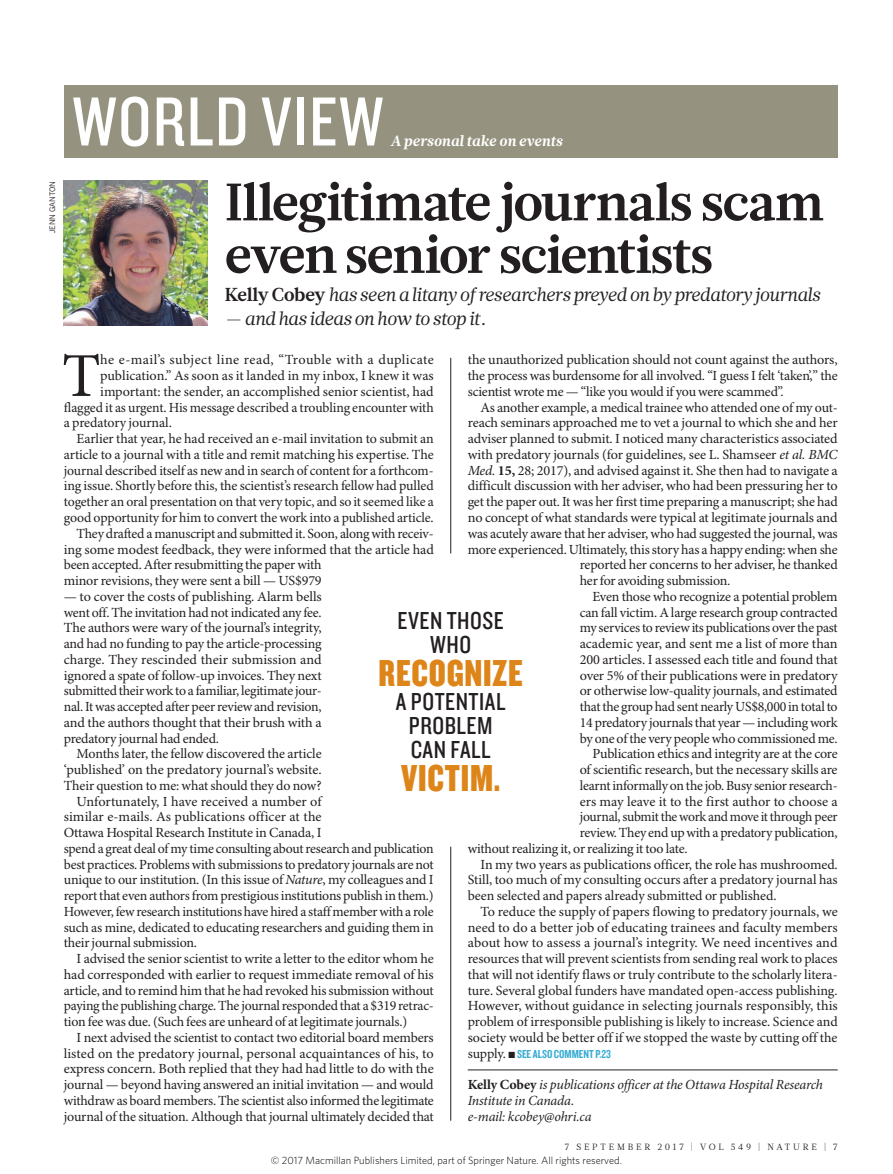
<style>
.page{position:relative;width:893px;height:1174px;background:#fff}
.page>*{position:absolute;margin:0;border:0;box-sizing:border-box;transform-origin:0 0}
.t1{font:72px "Knockout 29 Junior Ltweight";letter-spacing:.02em;color:#fff}
.BODY_DROP_CAP{font:62.4px "Minion Pro";color:#231f20}
.WORLD_VIEW_HEAD_35{font:700 52.5px/52.5px "Glosa Math";letter-spacing:-.02em;color:#231f20}
.PULL_QUOTE_ALT{font:39px "Knockout 69 Full Liteweight";letter-spacing:.02em;color:#dd8519}
.PULL_QUOTE_ALT-2{font:25.5px/24px "Knockout 29 Junior Ltweight";letter-spacing:.02em;color:#231f20;text-align:center}
.EDITORIAL_INTRO{font:italic 18.75px "Glosa Math";letter-spacing:-.01em;color:#231f20}
.t2{font:italic 700 15px "Glosa Math";letter-spacing:.005em;color:#fff}
.BODY_INDENT{font:13.95px/15.8px "Minion Pro";letter-spacing:-.015em;color:#231f20;text-align:justify}
.BODY_DROP_CAP-2{font:13.95px "Minion Pro";letter-spacing:-.005em;color:#231f20}
.AUTHOR_DETAILS{font:italic 13.95px/15.8px "Minion Pro";letter-spacing:-.015em;color:#231f20}
.BODY_DROP_CAP-3{font:13.95px "Minion Pro";letter-spacing:.025em;color:#231f20}
.BODY_INDENT-2{font:12px "Knockout 49 Liteweight";color:#38acd2}
.t3{font:300 10.5px "Whitney";color:#000}
.t4{font:9px "Glosa Math";letter-spacing:.315em;color:#231f20}
.PIC_CREDIT{font:7.5px "News Gothic MTOT";color:#231f20}
.s1{font-weight:700;font-style:normal}
.s2{font-style:italic}
.s3{font-weight:700}
.s4{font-family:"Minion Pro";font-size:13.95px;color:#231f20}
.s5{color:#231f20}
</style>
<div class="page">
<img style="left:64px;top:181px;width:144px;height:144px">
<hr style="left:468px;top:1069px;width:370px;height:1px;background:#231f20">
<hr style="left:450px;top:358px;width:1px;height:195px;background:#231f20">
<div style="left:64px;top:85px;width:774px;height:72px;background:#95937f"></div>
<hr style="left:450px;top:846px;width:1px;height:274px;background:#231f20">
<h1 class="t1" style="left:72px;top:75px;width:313px">WORLD VIEW</h1>
<p class="t2" style="left:390px;top:130px;width:174px">A personal take on events</p>
<p class="PIC_CREDIT" style="left:48px;top:233px;width:54px;rotate:-90deg">JENN GANTON</p>
<p class="WORLD_VIEW_HEAD_35" style="left:225px;top:177px;width:600px">Illegitimate journals scam even senior scientists</p>
<p class="EDITORIAL_INTRO" style="left:225px;top:282px;width:597px"><span class="s1">Kelly Cobey</span> has seen a litany of researchers preyed on by predatory journals</p>
<p class="EDITORIAL_INTRO" style="left:225px;top:306px;width:263px">— and has ideas on how to stop it.</p>
<p class="BODY_DROP_CAP" style="left:62px;top:339px;width:40px">T</p>
<p class="BODY_DROP_CAP-3" style="left:100px;top:351px;width:335px">he e-mail’s subject line read, “Trouble with a duplicate</p>
<p class="BODY_INDENT" style="left:468px;top:353px;width:371px">the unauthorized publication should not count against the authors, the process was burdensome for all involved. “I guess I felt ‘taken’,” the scientist wrote me — “like you would if you were scammed”.</p>
<p class="BODY_INDENT" style="left:480px;top:400px;width:359px">As another example, a medical trainee who attended one of my out-</p>
<p class="BODY_INDENT" style="left:468px;top:416px;width:371px">reach seminars approached me to vet a journal to which she and her</p>
<p class="BODY_INDENT" style="left:468px;top:431px;width:371px">adviser planned to submit. I noticed many characteristics associated</p>
<p class="BODY_INDENT" style="left:468px;top:447px;width:371px">with predatory journals (for guidelines, see L. Shamseer <span class="s2">et al. BMC</span></p>
<p class="BODY_INDENT" style="left:468px;top:463px;width:372px"><span class="s2">Med.</span> <span class="s3">15,</span> 28; 2017), and advised against it. She then had to navigate a</p>
<p class="BODY_INDENT" style="left:468px;top:479px;width:371px">difficult discussion with her adviser, who had been pressuring her to</p>
<p class="BODY_INDENT" style="left:468px;top:494px;width:371px">get the paper out. It was her first time preparing a manuscript; she had</p>
<p class="BODY_INDENT" style="left:468px;top:510px;width:371px">no concept of what standards were typical at legitimate journals and</p>
<p class="BODY_INDENT" style="left:468px;top:526px;width:371px">was acutely aware that her adviser, who had suggested the journal, was</p>
<p class="BODY_INDENT" style="left:468px;top:542px;width:371px">more experienced. Ultimately, this story has a happy ending: when she</p>
<p class="BODY_INDENT" style="left:580px;top:557px;width:259px">reported her concerns to her adviser, he thanked</p>
<p class="BODY_INDENT" style="left:580px;top:573px;width:152px">her for avoiding submission.</p>
<p class="BODY_INDENT" style="left:580px;top:589px;width:259px;text-indent:13px">Even those who recognize a potential problem can fall victim. A large research group contracted my services to review its publications over the past academic year, and sent me a list of more than 200 articles. I assessed each title and found that over 5% of their publications were in predatory or otherwise low-quality journals, and estimated that the group had sent nearly US$8,000 in total to 14 predatory journals that year — including work by one of the very people who commissioned me.</p>
<p class="BODY_INDENT" style="left:592px;top:746px;width:247px">Publication ethics and integrity are at the core</p>
<p class="BODY_INDENT" style="left:580px;top:762px;width:259px">of scientific research, but the necessary skills are</p>
<p class="BODY_INDENT" style="left:580px;top:778px;width:259px">learnt informally on the job. Busy senior research-</p>
<p class="BODY_INDENT" style="left:580px;top:794px;width:259px">ers may leave it to the first author to choose a</p>
<p class="BODY_INDENT" style="left:580px;top:809px;width:259px">journal, submit the work and move it through peer</p>
<p class="BODY_INDENT" style="left:580px;top:825px;width:259px">review. They end up with a predatory publication,</p>
<p class="BODY_INDENT" style="left:468px;top:841px;width:221px">without realizing it, or realizing it too late.</p>
<p class="BODY_INDENT" style="left:468px;top:857px;width:371px;text-indent:13px">In my two years as publications officer, the role has mushroomed.<br>Still, too much of my consulting occurs after a predatory journal has been selected and papers already submitted or published.</p>
<p class="BODY_INDENT" style="left:468px;top:904px;width:371px;text-indent:13px">To reduce the supply of papers flowing to predatory journals, we need to do a better job of educating trainees and faculty members about how to assess a journal’s integrity. We need incentives and resources that will prevent scientists from sending real work to places that will not identify flaws or truly contribute to the scholarly litera&shy;ture. Several global funders have mandated open-access publishing.<br>However, without guidance in selecting journals responsibly, this problem of irresponsible publishing is likely to increase. Science and society would be better off if we stopped the waste by cutting off the</p>
<p class="BODY_INDENT-2" style="left:468px;top:1046px;width:145px"><span class="s4">supply.</span> <span class="s5">■</span> SEE ALSO COMMENT P.23</p>
<p class="AUTHOR_DETAILS" style="left:468px;top:1077px;width:357px"><span class="s1">Kelly Cobey</span> is publications officer at the Ottawa Hospital Research<br>Institute in Canada.<br>e-mail: kcobey@ohri.ca</p>
<p class="BODY_DROP_CAP-2" style="left:100px;top:367px;width:335px">publication.” As soon as it landed in my inbox, I knew it was</p>
<p class="BODY_DROP_CAP-2" style="left:100px;top:383px;width:335px">important: the sender, an accomplished senior scientist, had</p>
<p class="BODY_DROP_CAP-2" style="left:64px;top:399px;width:371px">flagged it as urgent. His message described a troubling encounter with</p>
<p class="BODY_DROP_CAP-2" style="left:64px;top:414px;width:110px">a predatory journal.</p>
<p class="BODY_INDENT" style="left:64px;top:431px;width:372px;text-indent:13px">Earlier that year, he had received an e-mail invitation to submit an article to a journal with a title and remit matching his expertise. The journal described itself as new and in search of content for a forthcom&shy;ing issue. Shortly before this, the scientist’s research fellow had pulled together an oral presentation on that very topic, and so it seemed like a good opportunity for him to convert the work into a published article.</p>
<p class="BODY_INDENT" style="left:64px;top:526px;width:372px;text-align:left;text-indent:13px">They drafted a manuscript and submitted it. Soon, along with receiv&shy;ing some modest feedback, they were informed that the article had been accepted. After resubmitting the paper with<br>minor revisions, they were sent a bill — US$979</p>
<p class="BODY_INDENT" style="left:64px;top:589px;width:259px">— to cover the costs of publishing. Alarm bells went off. The invitation had not indicated any fee.<br>The authors were wary of the journal’s integrity, and had no funding to pay the article-processing charge. They rescinded their submission and ignored a spate of follow-up invoices. They next submitted their work to a familiar, legitimate jour&shy;nal. It was accepted after peer review and revision, and the authors thought that their brush with a predatory journal had ended.</p>
<p class="BODY_INDENT" style="left:64px;top:746px;width:259px;text-indent:13px">Months later, the fellow discovered the article ‘published’ on the predatory journal’s website.<br>Their question to me: what should they do now?</p>
<p class="BODY_INDENT" style="left:64px;top:794px;width:372px;text-align:left;text-indent:13px">Unfortunately, I have received a number of<br>similar e-mails. As publications officer at the<br>Ottawa Hospital Research Institute in Canada, I<br>spend a great deal of my time consulting about research and publication best practices. Problems with submissions to predatory journals are not unique to our institution. (In this issue of <span class="s2">Nature</span>, my colleagues and I report that even authors from prestigious institutions publish in them.)<br>However, few research institutions have hired a staff member with a role such as mine, dedicated to educating researchers and guiding them in their journal submission.</p>
<p class="BODY_INDENT" style="left:64px;top:951px;width:371px;text-indent:13px">I advised the senior scientist to write a letter to the editor whom he had corresponded with earlier to request immediate removal of his article, and to remind him that he had revoked his submission without paying the publishing charge. The journal responded that a $319 retrac&shy;tion fee was due. (Such fees are unheard of at legitimate journals.)</p>
<p class="BODY_INDENT" style="left:64px;top:1030px;width:372px;text-indent:13px">I next advised the scientist to contact two editorial board members listed on the predatory journal, personal acquaintances of his, to express concern. Both replied that they had had little to do with the journal — beyond having answered an initial invitation — and would withdraw as board members. The scientist also informed the legitimate journal of the situation. Although that journal ultimately decided that</p>
<p class="PULL_QUOTE_ALT-2" style="left:398px;top:608px;width:108px">EVEN THOSE<br>WHO</p>
<p class="PULL_QUOTE_ALT" style="left:379px;top:649px;width:146px">RECOGNIZE</p>
<p class="PULL_QUOTE_ALT-2" style="left:396px;top:689px;width:111px">A POTENTIAL<br>PROBLEM</p>
<p class="PULL_QUOTE_ALT-2" style="left:411px;top:737px;width:81px">CAN FALL</p>
<p class="PULL_QUOTE_ALT" style="left:401px;top:754px;width:101px">VICTIM.</p>
<p class="t4" style="left:565px;top:1141px;width:274px">7 SEPTEMBER 2017 | VOL 549 | NATURE | 7</p>
<p class="t3" style="left:271px;top:1153px;width:352px">© 2017 Macmillan Publishers Limited, part of Springer Nature. All rights reserved.</p>
</div>
